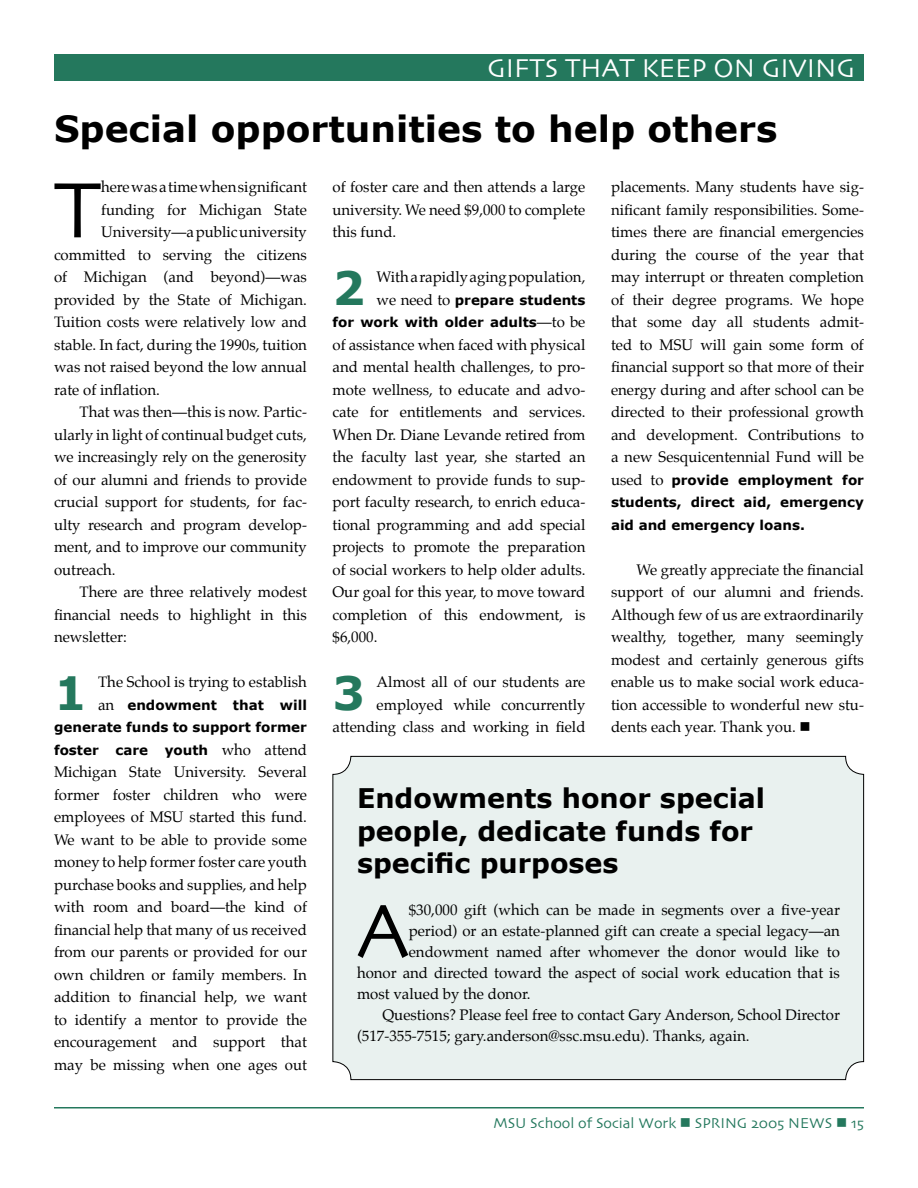
<style>
.page{position:relative;width:918px;height:1188px;background:#fff}
.page>*{position:absolute;margin:0;border:0;box-sizing:border-box;transform-origin:0 0}
.t1{font:82.5px "Skia";color:#000}
.t2{font:78px "Skia";color:#000}
.t3{font:700 45.9px "Verdana";color:#24785d}
.t4{font:700 36px "Verdana";color:#000}
.t5{font:700 27px/32.4px "Verdana";color:#000}
.t6{font:27px "Skia";color:#fff}
.t7{font:15px/22.5px "Palatino";color:#000;text-align:justify}
.t8{font:15px "Skia";color:#24785d}
.t9{font:700 13.5px/22.5px "Verdana";color:#000;text-align:justify}
.s1{font-family:"Palatino";font-weight:400;font-size:15px}
</style>
<div class="page">
<hr style="left:54px;top:1107px;width:810px;height:1px;background:#24785d">
<div style="left:54px;top:54px;width:810px;height:27px;background:#24785d"></div>
<div style="left:333px;top:756px;width:531px;height:324px;background:#e9f1ef;border-radius:18px"></div>
<h3 class="t6" style="left:487px;top:52px;width:369px">GIFTS THAT KEEP ON GIVING</h3>
<h3 class="t4" style="left:54px;top:106px;width:725px">Special opportunities to help others</h3>
<h1 class="t1" style="left:54px;top:161px;width:49px">T</h1>
<p class="t7" style="left:101px;top:177px;width:207px">here was a time when significant</p>
<p class="t7" style="left:333px;top:177px;width:255px">of foster care and then attends a large university. We need $9,000 to complete this fund.</p>
<h3 class="t3" style="left:333px;top:259px;width:34px">2</h3>
<p class="t7" style="left:377px;top:267px;width:210px">With a rapidly aging population,</p>
<p class="t7" style="left:611px;top:177px;width:255px">placements. Many students have sig&shy;nificant family responsibilities. Some&shy;times there are financial emergencies during the course of the year that may interrupt or threaten completion of their degree programs. We hope that some day all students admit&shy;ted to MSU will gain some form of financial support so that more of their energy during and after school can be directed to their professional growth and development. Contributions to a new Sesquicentennial Fund will be</p>
<p class="t9" style="left:611px;top:468px;width:255px"><span class="s1">used to</span> provide employment for students, direct aid, emergency aid and emergency loans.</p>
<p class="t7" style="left:611px;top:560px;width:255px;text-indent:26px">We greatly appreciate the financial support of our alumni and friends.<br>Although few of us are extraordinarily wealthy, together, many seemingly modest and certainly generous gifts enable us to make social work educa&shy;tion accessible to wonderful new stu&shy;dents each year. Thank you. ■</p>
<p class="t7" style="left:101px;top:200px;width:207px">funding for Michigan State</p>
<p class="t7" style="left:101px;top:222px;width:207px">University—a public university</p>
<p class="t7" style="left:54px;top:245px;width:254px">committed to serving the citizens</p>
<p class="t7" style="left:54px;top:267px;width:254px">of Michigan (and beyond)—was</p>
<p class="t7" style="left:54px;top:290px;width:255px">provided by the State of Michigan.</p>
<p class="t7" style="left:54px;top:312px;width:254px">Tuition costs were relatively low and</p>
<p class="t7" style="left:54px;top:335px;width:254px">stable. In fact, during the 1990s, tuition</p>
<p class="t7" style="left:54px;top:357px;width:255px">was not raised beyond the low annual</p>
<p class="t7" style="left:54px;top:380px;width:107px">rate of inflation.</p>
<p class="t7" style="left:80px;top:402px;width:229px">That was then—this is now. Partic-</p>
<p class="t7" style="left:54px;top:425px;width:254px">ularly in light of continual budget cuts,</p>
<p class="t7" style="left:54px;top:447px;width:254px">we increasingly rely on the generosity</p>
<p class="t7" style="left:54px;top:470px;width:254px">of our alumni and friends to provide</p>
<p class="t7" style="left:54px;top:492px;width:254px">crucial support for students, for fac-</p>
<p class="t7" style="left:54px;top:515px;width:254px">ulty research and program develop-</p>
<p class="t7" style="left:54px;top:537px;width:254px">ment, and to improve our community</p>
<p class="t7" style="left:54px;top:560px;width:63px">outreach.</p>
<p class="t7" style="left:80px;top:582px;width:229px">There are three relatively modest</p>
<p class="t7" style="left:54px;top:605px;width:254px">financial needs to highlight in this</p>
<p class="t7" style="left:54px;top:627px;width:74px">newsletter:</p>
<h3 class="t3" style="left:54px;top:664px;width:34px">1</h3>
<p class="t7" style="left:98px;top:672px;width:210px">The School is trying to establish</p>
<p class="t9" style="left:333px;top:288px;width:254px;text-align:right"><span class="s1">we need to</span> prepare students<br>for work with older adults<span class="s1">—to be</span></p>
<p class="t7" style="left:333px;top:335px;width:255px">of assistance when faced with physical and mental health challenges, to pro&shy;mote wellness, to educate and advo&shy;cate for entitlements and services.<br>When Dr. Diane Levande retired from the faculty last year, she started an endowment to provide funds to sup&shy;port faculty research, to enrich educa&shy;tional programming and add special projects to promote the preparation of social workers to help older adults.<br>Our goal for this year, to move toward completion of this endowment, is $6,000.</p>
<h3 class="t3" style="left:333px;top:664px;width:34px">3</h3>
<p class="t7" style="left:333px;top:672px;width:255px;text-align:right">Almost all of our students are employed while concurrently attending class and working in field</p>
<p class="t9" style="left:54px;top:693px;width:255px;text-indent:44px"><span class="s1">an</span> endowment that will generate funds to support former foster care youth <span class="s1">who attend</span></p>
<p class="t7" style="left:54px;top:762px;width:255px">Michigan State University. Several former foster children who were employees of MSU started this fund.<br>We want to be able to provide some money to help former foster care youth purchase books and supplies, and help with room and board—the kind of financial help that many of us received from our parents or provided for our own children or family members. In addition to financial help, we want to identify a mentor to provide the encouragement and support that may be missing when one ages out</p>
<h3 class="t5" style="left:357px;top:781px;width:410px">Endowments honor special people, dedicate funds for specific purposes</h3>
<h2 class="t2" style="left:357px;top:885px;width:53px">A</h2>
<p class="t7" style="left:409px;top:900px;width:433px">$30,000 gift (which can be made in segments over a five-year</p>
<p class="t7" style="left:409px;top:921px;width:433px">period) or an estate-planned gift can create a special legacy—an</p>
<p class="t7" style="left:409px;top:942px;width:433px">endowment named after whomever the donor would like to</p>
<p class="t7" style="left:357px;top:963px;width:484px">honor and directed toward the aspect of social work education that is</p>
<p class="t7" style="left:357px;top:984px;width:175px">most valued by the donor.</p>
<p class="t7" style="left:382px;top:1005px;width:459px">Questions? Please feel free to contact Gary Anderson, School Director</p>
<p class="t7" style="left:357px;top:1026px;width:394px">(517-355-7515; gary.anderson@ssc.msu.edu). Thanks, again.</p>
<p class="t8" style="left:493px;top:1114px;width:372px">MSU School of Social Work ■ SPRING 2005 NEWS ■ 15</p>
</div>
